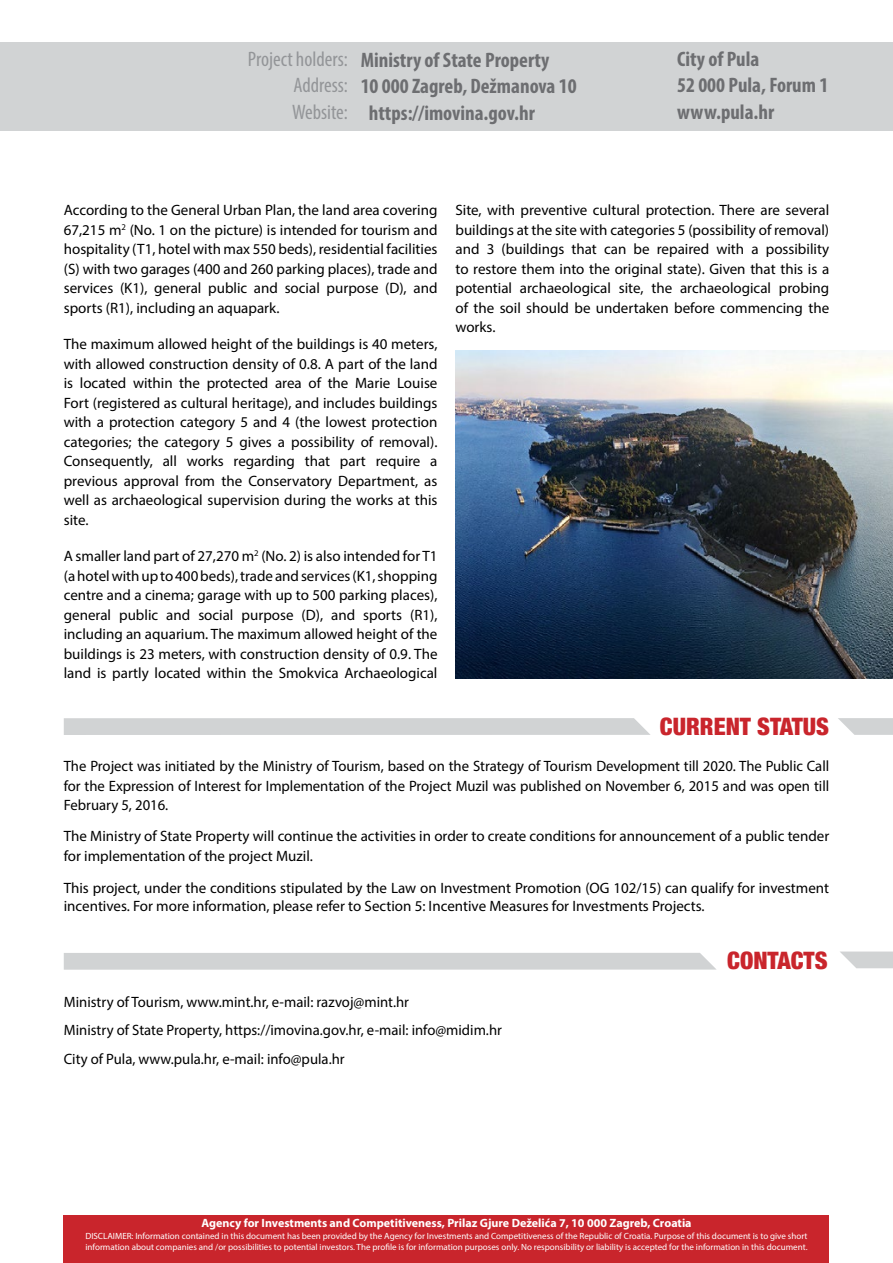
<style>
.page{position:relative;width:893px;height:1263px;background:#fff}
.page>*{position:absolute;margin:0;border:0;box-sizing:border-box;transform-origin:0 0}
.t1{font:900 condensed 24px "Helvetica Neue";color:#c9252c}
.t2{font:700 condensed 21px/26.2px "Myriad Pro";color:#6d6e71}
.t3{font:condensed 21px/26.2px "Myriad Pro";color:#939598;text-align:right}
.t4{font:15px/19.5px "Myriad Pro";color:#000;text-align:justify}
.t5{font:700 12px "Myriad Pro";color:#fff}
.t6{font:9px/10.5px "Myriad Pro";color:#fff}
</style>
<div class="page">
<div style="left:0;top:42px;width:893px;height:88px;background:#d1d3d4"></div>
<div style="left:64px;top:1215px;width:765px;height:48px;background:#c9252c"></div>
<svg style="left:840px;top:951px;width:53px;height:17px"></svg>
<svg style="left:64px;top:953px;width:652px;height:17px;background:#d2d4d5"></svg>
<div style="left:64px;top:718px;width:586px;height:17px;background:#d1d3d4"></div>
<svg style="left:838px;top:718px;width:55px;height:17px"></svg>
<img style="left:455px;top:351px;width:438px;height:327px">
<h2 class="t3" style="left:248px;top:46px;width:102px">Project holders:<br>Address:</h2>
<h2 class="t2" style="left:361px;top:46px;width:218px">Ministry of State Property<br>10 000 Zagreb, Dežmanova 10</h2>
<h2 class="t3" style="left:292px;top:98px;width:57px">Website:</h2>
<h2 class="t2" style="left:369px;top:99px;width:168px">https://imovina.gov.hr</h2>
<h2 class="t2" style="left:677px;top:45px;width:153px">City of Pula<br>52 000 Pula, Forum 1</h2>
<h2 class="t2" style="left:677px;top:98px;width:99px">www.pula.hr</h2>
<p class="t4" style="left:64px;top:200px;width:375px">According to the General Urban Plan, the land area covering 67,215 m<sup>2</sup> (No. 1 on the picture) is intended for tourism and hospitality (T1, hotel with max 550 beds), residential facilities (S) with two garages (400 and 260 parking places), trade and services (K1), general public and social purpose (D), and sports (R1), including an aquapark.</p>
<p class="t4" style="left:64px;top:334px;width:375px">The maximum allowed height of the buildings is 40 meters, with allowed construction density of 0.8. A part of the land is located within the protected area of the Marie Louise Fort (registered as cultural heritage), and includes buildings with a protection category 5 and 4 (the lowest protection categories; the category 5 gives a possibility of removal).<br>Consequently, all works regarding that part require a previous approval from the Conservatory Department, as well as archaeological supervision during the works at this site.</p>
<p class="t4" style="left:64px;top:546px;width:375px">A smaller land part of 27,270 m<sup>2</sup> (No. 2) is also intended for T1 (a hotel with up to 400 beds), trade and services (K1, shopping centre and a cinema; garage with up to 500 parking places), general public and social purpose (D), and sports (R1), including an aquarium. The maximum allowed height of the buildings is 23 meters, with construction density of 0.9. The land is partly located within the Smokvica Archaeological</p>
<p class="t4" style="left:455px;top:200px;width:375px">Site, with preventive cultural protection. There are several buildings at the site with categories 5 (possibility of removal) and 3 (buildings that can be repaired with a possibility to restore them into the original state). Given that this is a potential archaeological site, the archaeological probing of the soil should be undertaken before commencing the works.</p>
<h1 class="t1" style="left:660px;top:712px;width:170px">CURRENT STATUS</h1>
<p class="t4" style="left:64px;top:756px;width:767px">The Project was initiated by the Ministry of Tourism, based on the Strategy of Tourism Development till 2020. The Public Call for the Expression of Interest for Implementation of the Project Muzil was published on November 6, 2015 and was open till February 5, 2016.</p>
<p class="t4" style="left:64px;top:825px;width:767px;line-height:20.2px">The Ministry of State Property will continue the activities in order to create conditions for announcement of a public tender for implementation of the project Muzil.</p>
<p class="t4" style="left:64px;top:878px;width:767px;line-height:18.8px">This project, under the conditions stipulated by the Law on Investment Promotion (OG 102/15) can qualify for investment incentives. For more information, please refer to Section 5: Incentive Measures for Investments Projects.</p>
<p class="t4" style="left:64px;top:988px;width:440px;line-height:28.3px;text-align:left">Ministry of Tourism, www.mint.hr, e-mail: razvoj@mint.hr<br>Ministry of State Property, https://imovina.gov.hr, e-mail: info@midim.hr<br>City of Pula, www.pula.hr, e-mail: info@pula.hr</p>
<h1 class="t1" style="left:727px;top:946px;width:101px">CONTACTS</h1>
<p class="t5" style="left:201px;top:1215px;width:492px">Agency for Investments and Competitiveness, Prilaz Gjure Deželića 7, 10 000 Zagreb, Croatia</p>
<p class="t6" style="left:85px;top:1231px;width:724px">DISCLAIMER: Information contained in this document has been provided by the Agency for Investments and Competitiveness of the Republic of Croatia. Purpose of this document is to give short information about companies and /or possibilities to potential investors. The profile is for information purposes only. No responsibility or liability is accepted for the information in this document.</p>
</div>
